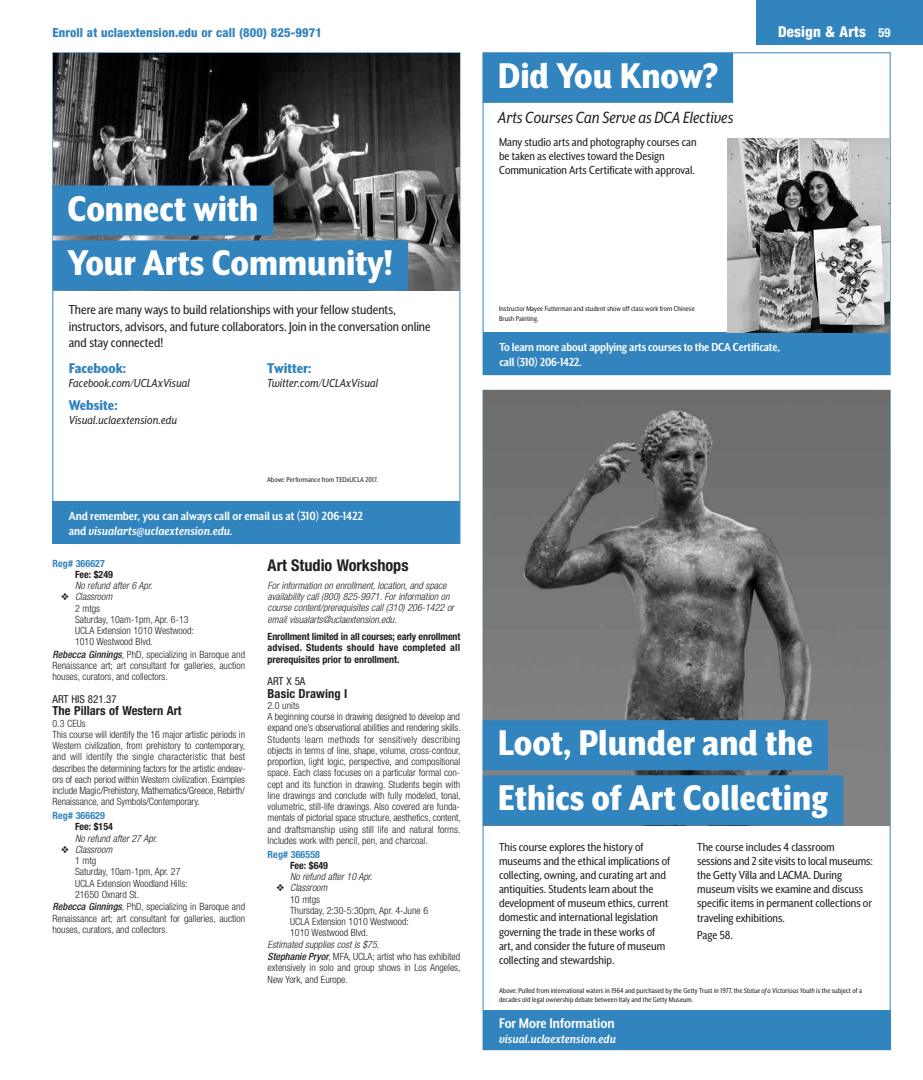
<style>
.page{position:relative;width:923px;height:1080px;background:#fff}
.page>*{position:absolute;margin:0;border:0;box-sizing:border-box;transform-origin:0 0}
.t1{font:800 41.25px/55px "Mr Eaves XL San Nar OT";color:#fff}
.t2{font:italic 18.75px "Mr Eaves XL San Nar OT";color:#231f20}
.t3{font:800 16.25px "Mr Eaves XL San Nar OT";color:#3284bf}
.t4{font:700 condensed 16.25px "Helvetica Neue";color:#231f20}
.t5{font:700 16.25px "Mr Eaves XL San Nar OT";color:#fff}
.t6{font:15px/16.2px "Mr Eaves XL San Nar OT";color:#231f20}
.t7{font:800 condensed 15px "Helvetica Neue";letter-spacing:.01em;color:#fff}
.t8{font:700 13.75px/15px "Mr Eaves XL San Nar OT";color:#fff}
.t9{font:italic 700 13.75px "Mr Eaves XL San Nar OT";color:#fff}
.t10{font:13.5px/14.1px "Mr Eaves XL San Nar OT";color:#231f20}
.t11{font:700 13.5px/14.1px "Mr Eaves XL San Nar OT";letter-spacing:-.01em;color:#fff}
.t12{font:italic 13.5px "Mr Eaves XL San Nar OT";letter-spacing:.005em;color:#231f20}
.t13{font:800 condensed 12.5px "Helvetica Neue";letter-spacing:.01em;color:#3284bf}
.t14{font:700 condensed 12.5px "Helvetica Neue";letter-spacing:.005em;color:#231f20}
.t15{font:condensed 11px "Helvetica Neue";color:#231f20}
.t16{font:300 condensed 10px/11.2px "Helvetica Neue";color:#231f20}
.t17{font:italic 300 condensed 10px/11.2px "Helvetica Neue";color:#231f20}
.t18{font:700 condensed 10px/11.2px "Helvetica Neue";color:#231f20;text-align:justify}
.t19{font:700 condensed 10px "Helvetica Neue";letter-spacing:.01em;color:#3284bf}
.t20{font:8.12px/9.4px "Mr Eaves XL San Nar OT";letter-spacing:.01em;color:#231f20}
.s1{font-weight:700;font-size:12.5px}
.s2{font-style:italic}
.s3{font-weight:500;font-style:italic}
</style>
<div class="page">
<div style="left:756px;top:0;width:166px;height:45px;background:#3284bf"></div>
<div style="left:52px;top:501px;width:407px;height:43px;background:#3284bf"></div>
<img style="left:53px;top:53px;width:406px;height:238px">
<div style="left:52px;top:186px;width:221px;height:50px;background:#3284bf"></div>
<div style="left:52px;top:241px;width:356px;height:50px;background:#3284bf"></div>
<div style="left:482px;top:53px;width:251px;height:50px;background:#3284bf"></div>
<div style="left:483px;top:332px;width:407px;height:43px;background:#3284bf"></div>
<img style="left:728px;top:138px;width:161px;height:194px">
<img style="left:483px;top:391px;width:406px;height:434px">
<div style="left:482px;top:720px;width:346px;height:50px;background:#3284bf"></div>
<div style="left:482px;top:775px;width:361px;height:50px;background:#3284bf"></div>
<div style="left:482px;top:1010px;width:408px;height:40px;background:#3284bf"></div>
<p class="t13" style="left:52px;top:25px;width:271px">Enroll at uclaextension.edu or call (800) 825-9971</p>
<h3 class="t7" style="left:778px;top:23px;width:114px">Design &amp; Arts <span class="s1">59</span></h3>
<h1 class="t1" style="left:498px;top:48px;width:222px">Did You Know?</h1>
<h2 class="t2" style="left:498px;top:108px;width:237px">Arts Courses Can Serve as DCA Electives</h2>
<h1 class="t1" style="left:68px;top:181px;width:327px">Connect with<br>Your Arts Community!</h1>
<h3 class="t6" style="left:69px;top:302px;width:363px">There are many ways to build relationships with your fellow students, instructors, advisors, and future collaborators. Join in the conversation online and stay connected!</h3>
<h3 class="t3" style="left:69px;top:360px;width:59px">Facebook:</h3>
<h3 class="t12" style="left:69px;top:377px;width:123px">Facebook.com/UCLAxVisual</h3>
<h3 class="t3" style="left:69px;top:397px;width:50px">Website:</h3>
<h3 class="t12" style="left:69px;top:413px;width:110px">Visual.uclaextension.edu</h3>
<h3 class="t3" style="left:267px;top:360px;width:46px">Twitter:</h3>
<h3 class="t12" style="left:267px;top:377px;width:113px">Twitter.com/UCLAxVisual</h3>
<p class="t20" style="left:267px;top:475px;width:112px">Above: Performance from TEDxUCLA 2017.</p>
<h3 class="t8" style="left:69px;top:508px;width:295px">And remember, you can always call or email us at (310) 206-1422 and <span class="s2">visualarts@uclaextension.edu.</span></h3>
<p class="t19" style="left:52px;top:557px;width:54px">Reg# 366627</p>
<p class="t18" style="left:75px;top:568px;width:39px">Fee: $249</p>
<p class="t17" style="left:75px;top:580px;width:79px">No refund after 6 Apr.</p>
<p class="t16" style="left:75px;top:591px;width:120px;text-indent:-14px">❖ <span class="s2">Classroom<br></span>2 mtgs<br>Saturday, 10am-1pm, Apr. 6-13<br>UCLA Extension 1010 Westwood:<br>1010 Westwood Blvd.</p>
<p class="t16" style="left:52px;top:649px;width:194px;text-align:justify"><span class="s3">Rebecca Ginnings</span>, PhD, specializing in Baroque and Renaissance art; art consultant for galleries, auction houses, curators, and collectors.</p>
<p class="t15" style="left:52px;top:693px;width:66px">ART HIS 821.37</p>
<p class="t14" style="left:52px;top:703px;width:131px">The Pillars of Western Art</p>
<p class="t16" style="left:52px;top:717px;width:194px">0.3 CEUs<br>This course will identify the 16 major artistic periods in Western civilization, from prehistory to contemporary, and will identify the single characteristic that best describes the determining factors for the artistic endeav&shy;ors of each period within Western civilization. Examples include Magic/Prehistory, Mathematics/Greece, Rebirth/ Renaissance, and Symbols/Contemporary.</p>
<p class="t19" style="left:52px;top:809px;width:54px">Reg# 366629</p>
<p class="t18" style="left:75px;top:821px;width:39px">Fee: $154</p>
<p class="t17" style="left:75px;top:832px;width:84px">No refund after 27 Apr.</p>
<p class="t16" style="left:75px;top:844px;width:114px;text-indent:-14px">❖ <span class="s2">Classroom<br></span>1 mtg<br>Saturday, 10am-1pm, Apr. 27<br>UCLA Extension Woodland Hills:<br>21650 Oxnard St.</p>
<p class="t16" style="left:52px;top:901px;width:194px;text-align:justify"><span class="s3">Rebecca Ginnings</span>, PhD, specializing in Baroque and Renaissance art; art consultant for galleries, auction houses, curators, and collectors.</p>
<h3 class="t4" style="left:268px;top:556px;width:142px">Art Studio Workshops</h3>
<p class="t17" style="left:268px;top:580px;width:188px">For information on enrollment, location, and space availability call (800) 825-9971. For information on course content/prerequisites call (310) 206-1422 or email visualarts@uclaextension.edu.</p>
<p class="t18" style="left:268px;top:631px;width:194px">Enrollment limited in all courses; early enrollment advised. Students should have completed all prerequisites prior to enrollment.</p>
<p class="t15" style="left:268px;top:675px;width:39px">ART X 5A</p>
<p class="t14" style="left:268px;top:686px;width:81px">Basic Drawing I</p>
<p class="t16" style="left:268px;top:700px;width:195px">2.0 units<br>A beginning course in drawing designed to develop and expand one’s observational abilities and rendering skills.<br>Students learn methods for sensitively describing objects in terms of line, shape, volume, cross-contour, proportion, light logic, perspective, and compositional space. Each class focuses on a particular formal con&shy;cept and its function in drawing. Students begin with line drawings and conclude with fully modeled, tonal, volumetric, still-life drawings. Also covered are funda&shy;mentals of pictorial space structure, aesthetics, content, and draftsmanship using still life and natural forms.<br>Includes work with pencil, pen, and charcoal.</p>
<p class="t19" style="left:268px;top:848px;width:54px">Reg# 366558</p>
<p class="t18" style="left:290px;top:860px;width:39px">Fee: $649</p>
<p class="t17" style="left:290px;top:871px;width:84px">No refund after 10 Apr.</p>
<p class="t16" style="left:290px;top:882px;width:140px;text-indent:-14px">❖ <span class="s2">Classroom<br></span>10 mtgs<br>Thursday, 2:30-5:30pm, Apr. 4-June 6<br>UCLA Extension 1010 Westwood:<br>1010 Westwood Blvd.</p>
<p class="t16" style="left:268px;top:938px;width:194px;line-height:12.5px"><span class="s2">Estimated supplies cost is $75.<br></span><span class="s3">Stephanie Pryor</span>, MFA, UCLA; artist who has exhibited</p>
<p class="t16" style="left:268px;top:962px;width:194px">extensively in solo and group shows in Los Angeles,<br>New York, and Europe.</p>
<h3 class="t10" style="left:499px;top:135px;width:199px">Many studio arts and photography courses can be taken as electives toward the Design<br>Communication Arts Certificate with approval.</h3>
<p class="t20" style="left:499px;top:304px;width:197px">Instructor Mayee Futterman and student show off class work from Chinese<br>Brush Painting.</p>
<h3 class="t11" style="left:499px;top:340px;width:282px">To learn more about applying arts courses to the DCA Certificate, call (310) 206-1422.</h3>
<h1 class="t1" style="left:498px;top:715px;width:332px">Loot, Plunder and the<br>Ethics of Art Collecting</h1>
<p class="t10" style="left:499px;top:840px;width:173px">This course explores the history of museums and the ethical implications of collecting, owning, and curating art and antiquities. Students learn about the development of museum ethics, current domestic and international legislation governing the trade in these works of art, and consider the future of museum collecting and stewardship.</p>
<h3 class="t10" style="left:697px;top:840px;width:177px">The course includes 4 classroom<br>sessions and 2 site visits to local museums: the Getty Villa and LACMA. During museum visits we examine and discuss specific items in permanent collections or traveling exhibitions.</h3>
<h3 class="t10" style="left:697px;top:928px;width:37px">Page 58.</h3>
<p class="t20" style="left:499px;top:986px;width:364px">Above: Pulled from international waters in 1964 and purchased by the Getty Trust in 1977, the <span class="s2">Statue of a Victorious Youth</span> is the subject of a decades old legal ownership debate between Italy and the Getty Museum.</p>
<h3 class="t5" style="left:499px;top:1015px;width:117px">For More Information</h3>
<h3 class="t9" style="left:499px;top:1032px;width:118px">visual.uclaextension.edu</h3>
</div>
